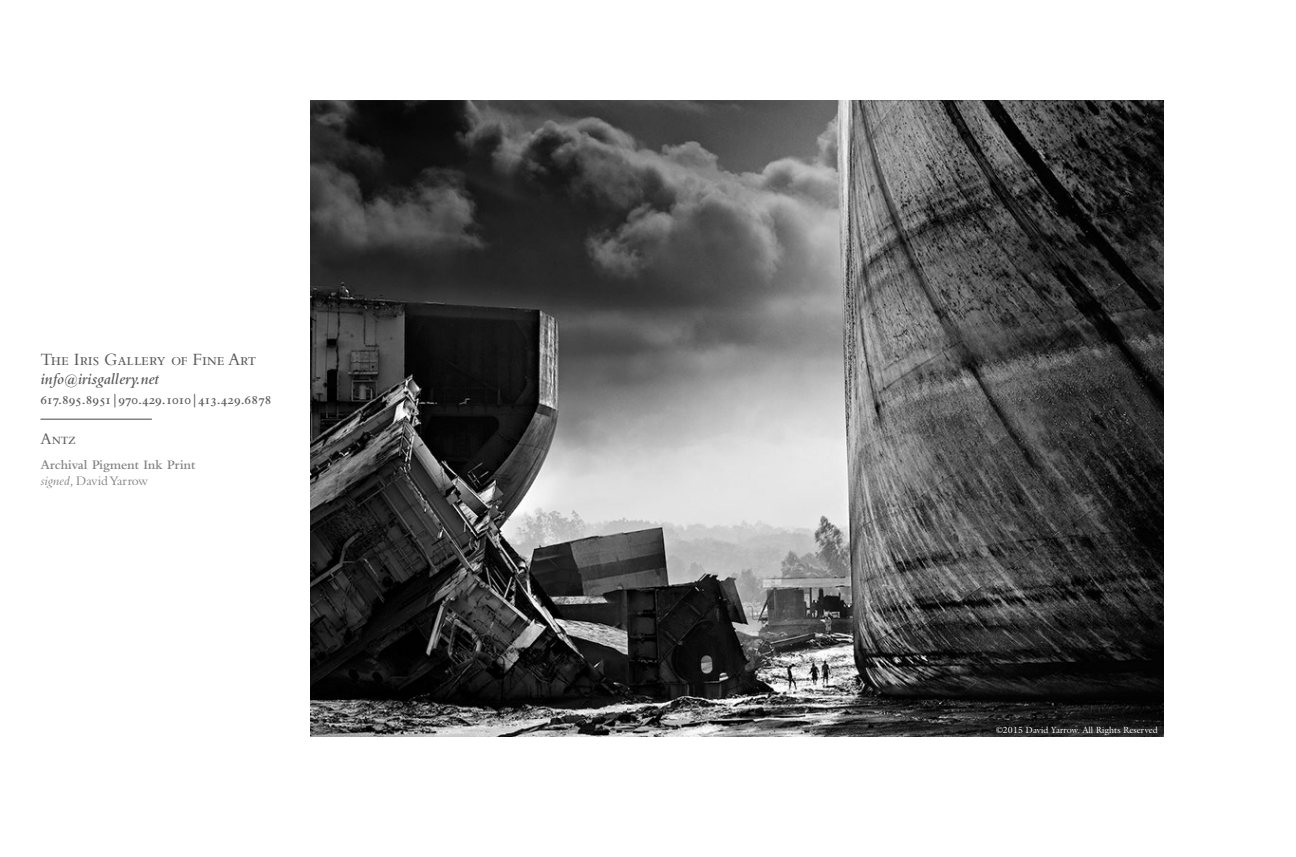
<style>
.page{position:relative;width:1296px;height:857px;background:#fff}
.page>*{position:absolute;margin:0;border:0;box-sizing:border-box;transform-origin:0 0}
.t1{font:18px "Bembo SC";color:#5a5a5a}
.t2{font:italic 600 16.5px "Bembo";color:#5a5a5a}
.t3{font:16.5px "Bembo SC";color:#5a5a5a}
.t4{font:600 13.5px/16.2px "Bembo";color:#838383}
.t5{font:13.5px "Bembo Semibold Os F";color:#5a5a5a}
.t6{font:9px "Galliard";color:#fafafa}
.s1{font-weight:400;font-style:italic}
.s2{font-weight:400}
</style>
<div class="page">
<hr style="left:40px;top:418px;width:112px;height:1px;background:#5a5a5a">
<img style="left:310px;top:100px;width:854px;height:636px">
<p class="t1" style="left:40px;top:349px;width:217px">The Iris Gallery of Fine Art</p>
<p class="t2" style="left:40px;top:370px;width:120px">info@irisgallery.net</p>
<p class="t5" style="left:40px;top:392px;width:232px">617.895.8951|970.429.1010|413.429.6878</p>
<p class="t3" style="left:40px;top:430px;width:37px">Antz</p>
<p class="t4" style="left:40px;top:456px;width:156px">Archival Pigment Ink Print <span class="s1">signed,</span> <span class="s2">David Yarrow</span></p>
<p class="t6" style="left:996px;top:724px;width:163px">©2015 David Yarrow. All Rights Reserved</p>
</div>
